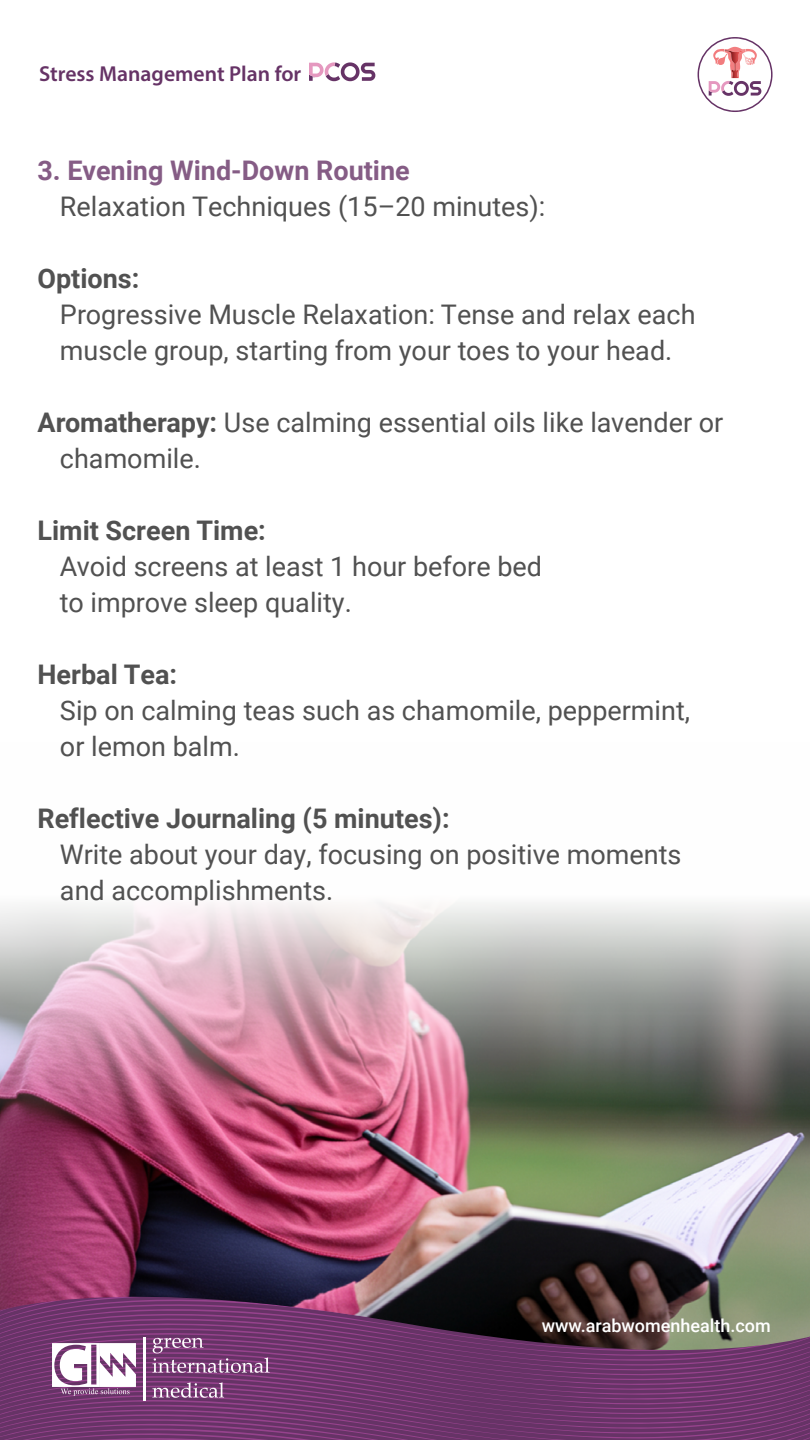
<style>
.page{position:relative;width:810px;height:1440px;background:#fff}
.page>*{position:absolute;margin:0;border:0;box-sizing:border-box;transform-origin:0 0}
.t1{font:27px/36px "Roboto";color:#515151}
.t2{font:700 27px "Roboto";color:#515151}
.t3{font:700 27px "Roboto";color:#855c85}
.t4{font:600 21.67px "Myriad Pro";color:#636}
.t5{font:500 18px "Roboto";color:#fff}
.s1{font-weight:700}
</style>
<div class="page">
<img style="left:0;top:903px;width:810px;height:394px">
<svg style="left:0;top:1297px;width:810px;height:143px;background:#6f3f6a"></svg>
<svg style="left:698px;top:37px;width:75px;height:75px"></svg>
<svg style="left:309px;top:62px;width:66px;height:19px"></svg>
<p class="t4" style="left:39px;top:60px;width:264px">Stress Management Plan for</p>
<p class="t3" style="left:38px;top:152px;width:374px">3. Evening Wind-Down Routine</p>
<p class="t1" style="left:60px;top:188px;width:487px">Relaxation Techniques (15–20 minutes :(</p>
<p class="t2" style="left:38px;top:260px;width:103px">Options:</p>
<p class="t1" style="left:60px;top:296px;width:637px">Progressive Muscle Relaxation: Tense and relax each muscle group, starting from your toes to your head.</p>
<p class="t1" style="left:60px;top:404px;width:665px;text-indent:-22px"><span class="s1">Aromatherapy:</span> Use calming essential oils like lavender or chamomile.</p>
<p class="t2" style="left:38px;top:512px;width:230px">Limit Screen Time:</p>
<p class="t1" style="left:60px;top:548px;width:484px">Avoid screens at least 1 hour before bed to improve sleep quality.</p>
<p class="t2" style="left:38px;top:656px;width:141px">Herbal Tea:</p>
<p class="t1" style="left:60px;top:692px;width:632px">Sip on calming teas such as chamomile, peppermint, or lemon balm.</p>
<p class="t2" style="left:38px;top:800px;width:414px">Reflective Journaling 5( minutes :(</p>
<p class="t1" style="left:60px;top:836px;width:623px">Write about your day, focusing on positive moments and accomplishments.</p>
<p class="t5" style="left:542px;top:1313px;width:230px">www.arabwomenhealth.com</p>
</div>
